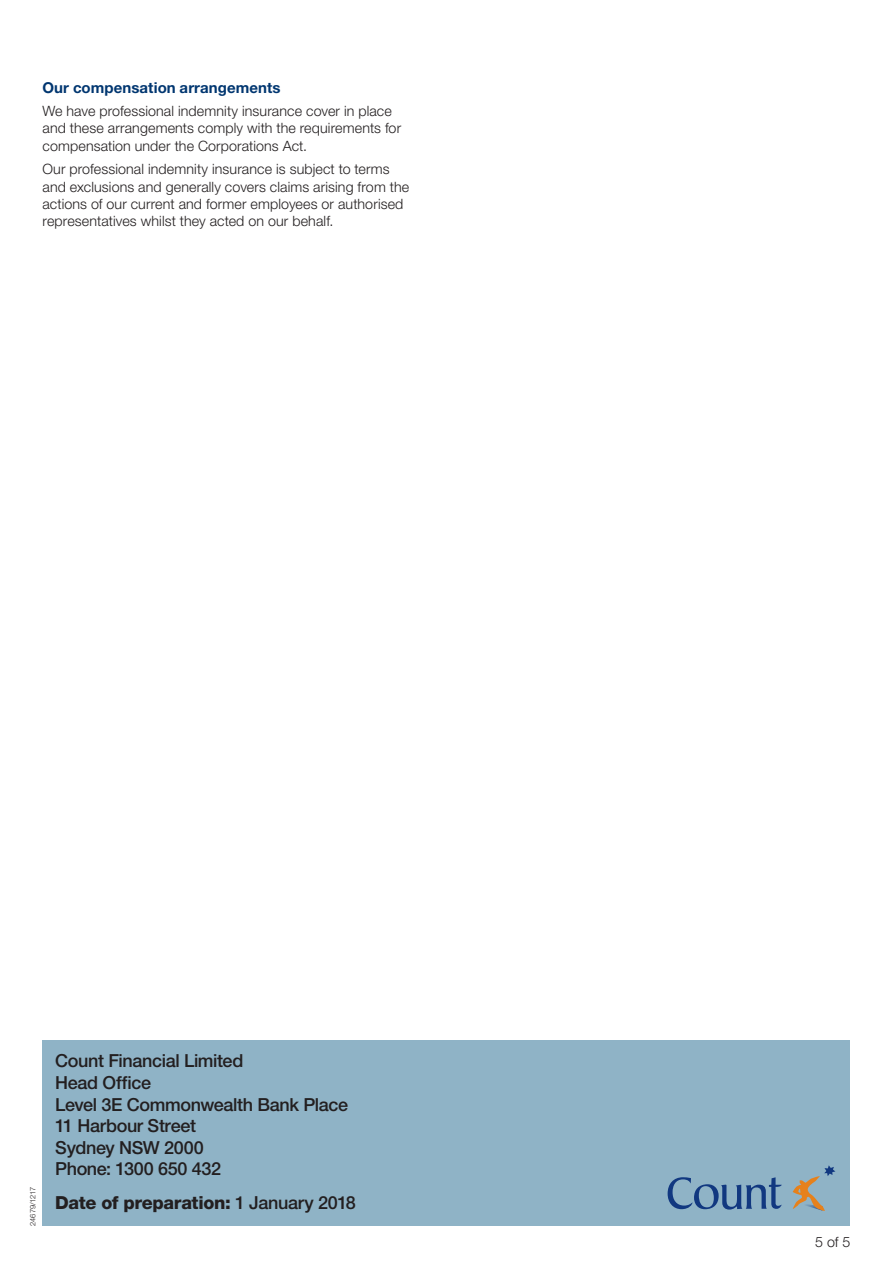
<style>
.page{position:relative;width:893px;height:1263px;background:#fff}
.page>*{position:absolute;margin:0;border:0;box-sizing:border-box;transform-origin:0 0}
.Heading_02{font:500 18px/21.6px "Helvetica Neue LT";letter-spacing:-.02em;color:#231f20}
.Heading_02-2{font:800 18px "Helvetica Neue LT";letter-spacing:-.02em;color:#231f20}
.SubHeading_02{font:700 15px "Helvetica Neue LT";letter-spacing:.005em;color:#003670}
.Body_Copy{font:300 14.25px/17.2px "Helvetica Neue LT";letter-spacing:.01em;color:#231f20}
.Key_number{font:300 7.5px "Helvetica Neue LT";letter-spacing:-.015em;color:#231f20}
.s1{font-weight:500}
</style>
<div class="page">
<div style="left:43px;top:1041px;width:807px;height:185px;background:#8fb3c6"></div>
<svg style="left:668px;top:1177px;width:114px;height:32px"></svg>
<svg style="left:792px;top:1165px;width:43px;height:46px"></svg>
<p class="SubHeading_02" style="left:43px;top:78px;width:240px">Our compensation arrangements</p>
<p class="Body_Copy" style="left:43px;top:102px;width:360px">We have professional indemnity insurance cover in place and these arrangements comply with the requirements for compensation under the Corporations Act.</p>
<p class="Body_Copy" style="left:43px;top:160px;width:368px">Our professional indemnity insurance is subject to terms and exclusions and generally covers claims arising from the actions of our current and former employees or authorised representatives whilst they acted on our behalf.</p>
<p class="Key_number" style="left:28px;top:1226px;width:40px;rotate:-90deg">24679/1217</p>
<p class="Heading_02" style="left:55px;top:1050px;width:294px">Count Financial Limited<br>Head Office<br>Level 3E Commonwealth Bank Place<br>11 Harbour Street<br>Sydney NSW 2000<br>Phone: 1300 650 432</p>
<p class="Heading_02-2" style="left:55px;top:1192px;width:302px">Date of preparation: <span class="s1">1 January 2018</span></p>
<p class="Body_Copy" style="left:815px;top:1233px;width:37px">5 of 5</p>
</div>
